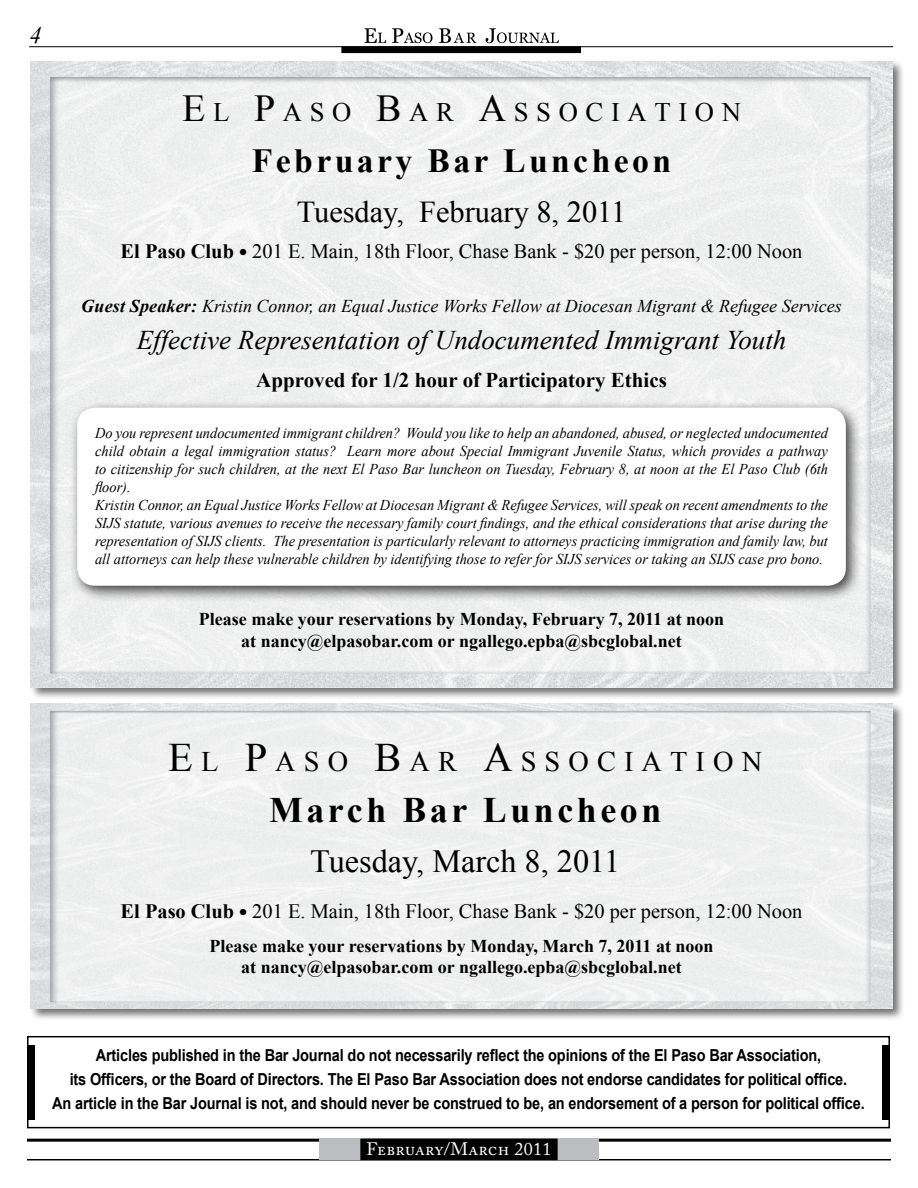
<style>
.page{position:relative;width:918px;height:1188px;background:#fff}
.page>*{position:absolute;margin:0;border:0;box-sizing:border-box;transform-origin:0 0}
.t1{font:700 35.85px "Times New Roman";letter-spacing:.1em;color:#000}
.t2{font:700 33.75px "Times New Roman";letter-spacing:.1em;color:#000}
.t3{font:32.25px "Times New Roman";color:#000}
.t4{font:30.3px "Times New Roman";color:#000}
.t5{font:28.35px "Times New Roman";letter-spacing:.285em;color:#000}
.t6{font:italic 27px "Times New Roman";color:#000}
.t7{font:26.7px "Times New Roman";letter-spacing:.285em;color:#000}
.t8{font:italic 24px "Times New Roman";color:#000}
.t9{font:700 21px "Times New Roman";color:#000}
.t10{font:20.4px "Times New Roman";color:#000}
.t11{font:700 18px/21.6px "Times New Roman";color:#000;text-align:center}
.t12{font:italic 18px "Times New Roman";color:#000}
.t13{font:18px "Adobe Caslon Pro";letter-spacing:.02em;color:#fff}
.t14{font:700 16.5px/24px "Arial";letter-spacing:-.01em;color:#000;text-align:center;scale:.88 1}
.t15{font:italic 15px/18px "Times New Roman";color:#000;scale:.96 1}
.s1{font-size:38.1px}
.s2{font-weight:700}
.s3{font-size:40.5px}
</style>
<div class="page">
<hr style="left:29px;top:46px;width:864px;height:1px;background:#000">
<div style="left:342px;top:47px;width:238px;height:5px;background:#000"></div>
<div style="left:341px;top:46px;width:240px;height:7px;border:2px solid #000"></div>
<svg style="left:364px;top:28px;width:195px;height:15px"></svg>
<hr style="left:27px;top:1159px;width:864px;height:1px;background:#000">
<hr style="left:27px;top:1139px;width:864px;height:3px;background:#000">
<div style="left:555px;top:1139px;width:44px;height:21px;background:#bcbdc0"></div>
<div style="left:319px;top:1139px;width:44px;height:21px;background:#bcbdc0"></div>
<div style="left:361px;top:1139px;width:196px;height:20px;background:#000"></div>
<div style="left:29px;top:59px;width:882px;height:648px;background:#000;opacity:.55"></div>
<img style="left:31px;top:61px;width:861px;height:627px">
<div style="left:29px;top:702px;width:882px;height:325px;background:#000;opacity:.55"></div>
<img style="left:31px;top:704px;width:861px;height:305px">
<div style="left:27px;top:1036px;width:863px;height:92px;border:2px solid #000"></div>
<div style="left:883px;top:1045px;width:7px;height:75px;background:#000"></div>
<div style="left:27px;top:1045px;width:8px;height:75px;background:#000"></div>
<div style="left:69px;top:399px;width:799px;height:210px;background:#000;opacity:.75"></div>
<div style="left:77px;top:408px;width:769px;height:178px;background:#fff;border-radius:18px"></div>
<h3 class="t8" style="left:29px;top:19px;width:13px">4</h3>
<h3 class="t7" style="left:182px;top:94px;width:560px"><span class="s1">E</span>L <span class="s1">P</span>ASO <span class="s1">B</span>AR <span class="s1">A</span>SSOCIATION</h3>
<h2 class="t2" style="left:252px;top:137px;width:421px">February Bar Luncheon</h2>
<h3 class="t4" style="left:297px;top:192px;width:331px">Tuesday, February 8, 2011</h3>
<h3 class="t10" style="left:121px;top:237px;width:683px"><span class="s2">El Paso Club</span> ● 201 E. Main, 18th Floor, Chase Bank - $20 per person, 12:00 Noon</h3>
<p class="t12" style="left:81px;top:294px;width:762px"><span class="s2">Guest Speaker:</span> Kristin Connor, an Equal Justice Works Fellow at Diocesan Migrant &amp; Refugee Services</p>
<h3 class="t6" style="left:137px;top:322px;width:651px">Effective Representation of Undocumented Immigrant Youth</h3>
<h3 class="t9" style="left:256px;top:365px;width:412px">Approved for 1/2 hour of Participatory Ethics</h3>
<p class="t15" style="left:95px;top:423px;width:765px">Do you represent undocumented immigrant children? Would you like to help an abandoned, abused, or neglected undocumented child obtain a legal immigration status? Learn more about Special Immigrant Juvenile Status, which provides a pathway to citizenship for such children, at the next El Paso Bar luncheon on Tuesday, February 8, at noon at the El Paso Club (6th floor).<br>Kristin Connor, an Equal Justice Works Fellow at Diocesan Migrant &amp; Refugee Services, will speak on recent amendments to the SIJS statute, various avenues to receive the necessary family court findings, and the ethical considerations that arise during the representation of SIJS clients. The presentation is particularly relevant to attorneys practicing immigration and family law, but all attorneys can help these vulnerable children by identifying those to refer for SIJS services or taking an SIJS case pro bono.</p>
<p class="t11" style="left:199px;top:608px;width:527px">Please make your reservations by Monday, February 7, 2011 at noon at nancy@elpasobar.com or ngallego.epba@sbcglobal.net</p>
<h3 class="t5" style="left:168px;top:743px;width:595px"><span class="s3">E</span>L <span class="s3">P</span>ASO <span class="s3">B</span>AR <span class="s3">A</span>SSOCIATION</h3>
<h1 class="t1" style="left:269px;top:785px;width:394px">March Bar Luncheon</h1>
<h3 class="t3" style="left:310px;top:840px;width:312px">Tuesday, March 8, 2011</h3>
<h3 class="t10" style="left:121px;top:897px;width:683px"><span class="s2">El Paso Club</span> ● 201 E. Main, 18th Floor, Chase Bank - $20 per person, 12:00 Noon</h3>
<p class="t11" style="left:210px;top:934px;width:505px">Please make your reservations by Monday, March 7, 2011 at noon at nancy@elpasobar.com or ngallego.epba@sbcglobal.net</p>
<p class="t14" style="left:52px;top:1044px;width:925px">Articles published in the Bar Journal do not necessarily reflect the opinions of the El Paso Bar Association,<br>its Officers, or the Board of Directors. The El Paso Bar Association does not endorse candidates for political office.<br>An article in the Bar Journal is not, and should never be construed to be, an endorsement of a person for political office.</p>
<p class="t13" style="left:366px;top:1138px;width:187px">February/March 2011</p>
</div>
